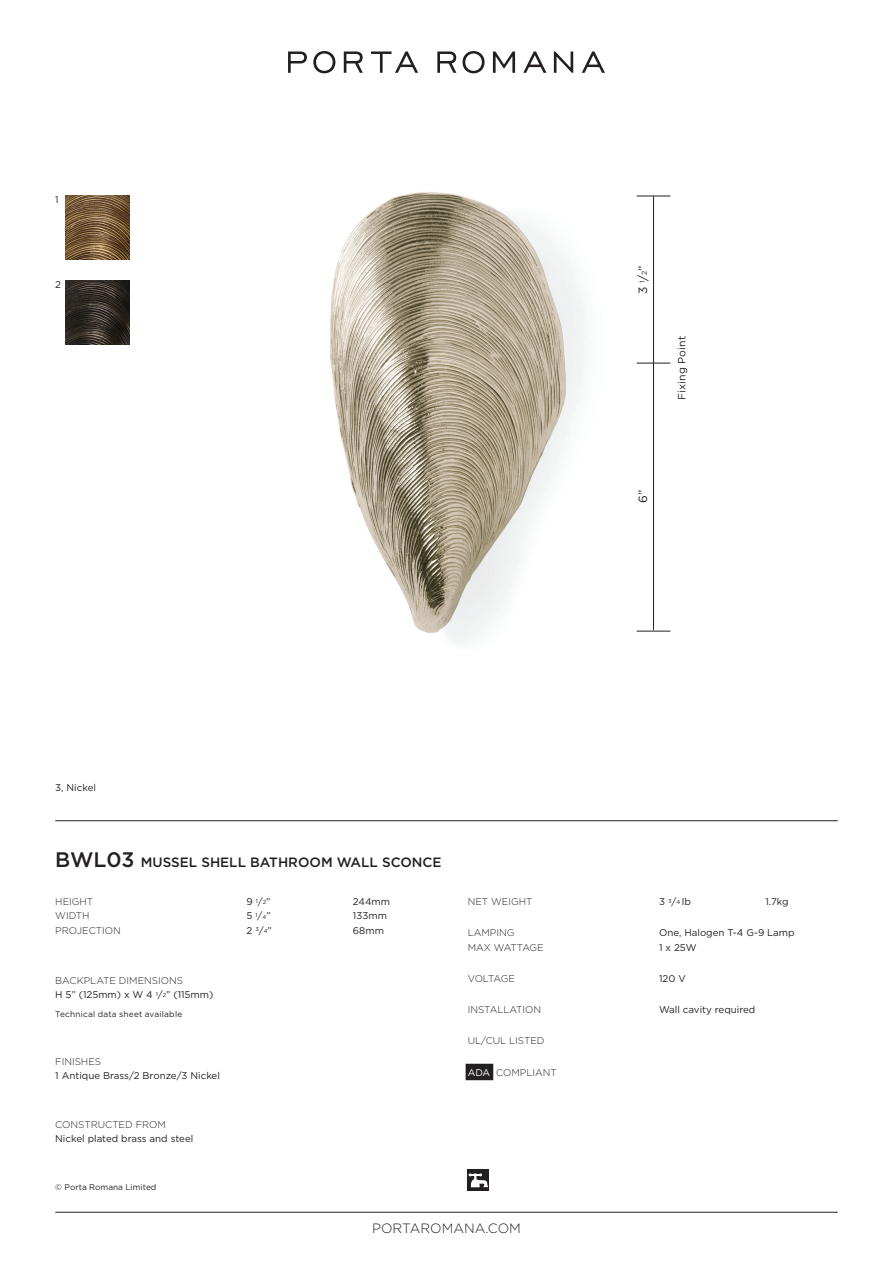
<style>
.page{position:relative;width:893px;height:1263px;background:#fff}
.page>*{position:absolute;margin:0;border:0;box-sizing:border-box;transform-origin:0 0}
.lamp_code_no{font:500 13.5px "Gotham";color:#231f20}
.t1{font:300 13.5px "Gotham";color:#231f20}
.body{font:12px "Gotham";color:#231f20}
.body-2{font:10.5px "Gotham";letter-spacing:.015em;color:#231f20}
.body-3{font:9.75px/14.2px "Gotham";color:#231f20}
.body-4{font:300 9.75px "Gotham";color:#231f20}
.designed_by{font:9.75px "Gotham";color:#231f20}
.body-5{font:300 9.75px "Gotham";letter-spacing:-.02em;color:#231f20}
.designed_by-2{font:300 9.75px "Gotham";color:#231f20}
.body-6{font:300 9.75px "Gotham";letter-spacing:-.04em;color:#231f20}
.body-7{font:8.25px "Gotham";letter-spacing:.025em;color:#231f20}
.designed_by-3{font:8.25px "Gotham";color:#231f20}
.s1{font-size:7.05px}
.s2{font-size:21px}
.s3{font-size:5.7px}
.s4{font-weight:300}
.s5{font-weight:400;color:#fff}
</style>
<div class="page">
<img style="left:322px;top:51px;width:349px;height:592px">
<hr style="left:55px;top:820px;width:783px;height:1px;background:#231f20">
<div style="left:466px;top:1064px;width:27px;height:16px;background:#231f20"></div>
<hr style="left:55px;top:1212px;width:783px;height:1px;background:#231f20">
<svg style="left:288px;top:51px;width:19px;height:22px"></svg>
<svg style="left:313px;top:51px;width:22px;height:22px"></svg>
<svg style="left:462px;top:51px;width:23px;height:22px"></svg>
<svg style="left:344px;top:51px;width:19px;height:22px"></svg>
<svg style="left:493px;top:52px;width:22px;height:21px"></svg>
<svg style="left:523px;top:52px;width:23px;height:21px"></svg>
<svg style="left:554px;top:52px;width:19px;height:21px"></svg>
<svg style="left:371px;top:51px;width:47px;height:22px"></svg>
<svg style="left:582px;top:52px;width:23px;height:21px"></svg>
<svg style="left:437px;top:52px;width:19px;height:21px"></svg>
<div style="left:468px;top:1169px;width:21px;height:22px;background:#231f20"></div>
<svg style="left:469px;top:1173px;width:19px;height:14px"></svg>
<hr style="left:653px;top:196px;width:1px;height:434px;background:#231f20">
<hr style="left:637px;top:363px;width:33px;height:1px;background:#231f20">
<hr style="left:637px;top:196px;width:33px;height:1px;background:#231f20">
<hr style="left:637px;top:631px;width:33px;height:1px;background:#231f20">
<img style="left:66px;top:196px;width:64px;height:63px">
<img style="left:66px;top:281px;width:64px;height:63px">
<p class="body-3" style="left:55px;top:193px;width:5px">1</p>
<p class="body-3" style="left:55px;top:278px;width:7px">2</p>
<p class="body" style="left:635px;top:294px;width:30px;rotate:-90deg">3 <sup>1</sup>/<span class="s1">2</span>”</p>
<p class="body-2" style="left:675px;top:400px;width:65px;rotate:-90deg">Fixing Point</p>
<p class="body" style="left:635px;top:503px;width:15px;rotate:-90deg">6”</p>
<p class="body-3" style="left:55px;top:780px;width:42px">3, Nickel</p>
<p class="lamp_code_no" style="left:55px;top:854px;width:388px"><span class="s2">BWL03</span> MUSSEL SHELL BATHROOM WALL SCONCE</p>
<p class="body-4" style="left:55px;top:895px;width:39px">HEIGHT</p>
<p class="body-3" style="left:247px;top:894px;width:25px">9 <sup>1</sup>/<span class="s3">2</span>”</p>
<p class="body-3" style="left:353px;top:894px;width:39px">244mm</p>
<p class="body-4" style="left:55px;top:910px;width:36px">WIDTH</p>
<p class="body-3" style="left:247px;top:908px;width:26px">5 <sup>1</sup>/<span class="s3">4</span>”</p>
<p class="body-3" style="left:353px;top:908px;width:35px">133mm</p>
<p class="body-4" style="left:55px;top:924px;width:67px">PROJECTION</p>
<p class="body-3" style="left:247px;top:923px;width:27px">2 <sup>3</sup>/<span class="s3">4</span>”</p>
<p class="body-3" style="left:353px;top:923px;width:32px">68mm</p>
<p class="body-3" style="left:55px;top:973px;width:160px"><span class="s4">BACKPLATE DIMENSIONS<br></span>H 5” (125mm) x W 4 <sup>1</sup>/<span class="s3">2</span>” (115mm)</p>
<p class="body-7" style="left:55px;top:1008px;width:128px">Technical data sheet available</p>
<p class="body-3" style="left:55px;top:1054px;width:166px"><span class="s4">FINISHES<br></span>1 Antique Brass/2 Bronze/3 Nickel</p>
<p class="body-3" style="left:55px;top:1117px;width:140px"><span class="s4">CONSTRUCTED FROM<br></span>Nickel plated brass and steel</p>
<p class="designed_by-3" style="left:55px;top:1182px;width:103px">© Porta Romana Limited</p>
<p class="designed_by-2" style="left:468px;top:895px;width:66px">NET WEIGHT</p>
<p class="designed_by" style="left:659px;top:895px;width:33px">3 <sup>3</sup>/<span class="s3">4</span> lb</p>
<p class="designed_by" style="left:765px;top:895px;width:25px">1.7kg</p>
<p class="body-4" style="left:468px;top:927px;width:48px">LAMPING</p>
<p class="body-3" style="left:659px;top:925px;width:137px">One, Halogen T-4 G-9 Lamp</p>
<p class="body-5" style="left:468px;top:941px;width:78px">MAX WATTAGE</p>
<p class="body-3" style="left:659px;top:940px;width:39px">1 x 25W</p>
<p class="body-6" style="left:468px;top:972px;width:49px">VOLTAGE</p>
<p class="body-3" style="left:659px;top:971px;width:28px">120 V</p>
<p class="body-4" style="left:468px;top:1003px;width:75px">INSTALLATION</p>
<p class="body-3" style="left:659px;top:1002px;width:98px">Wall cavity required</p>
<p class="body-4" style="left:468px;top:1035px;width:78px">UL/CUL LISTED</p>
<p class="body-4" style="left:468px;top:1066px;width:91px"><span class="s5">ADA</span> COMPLIANT</p>
<p class="t1" style="left:372px;top:1220px;width:150px">PORTAROMANA.COM</p>
</div>
